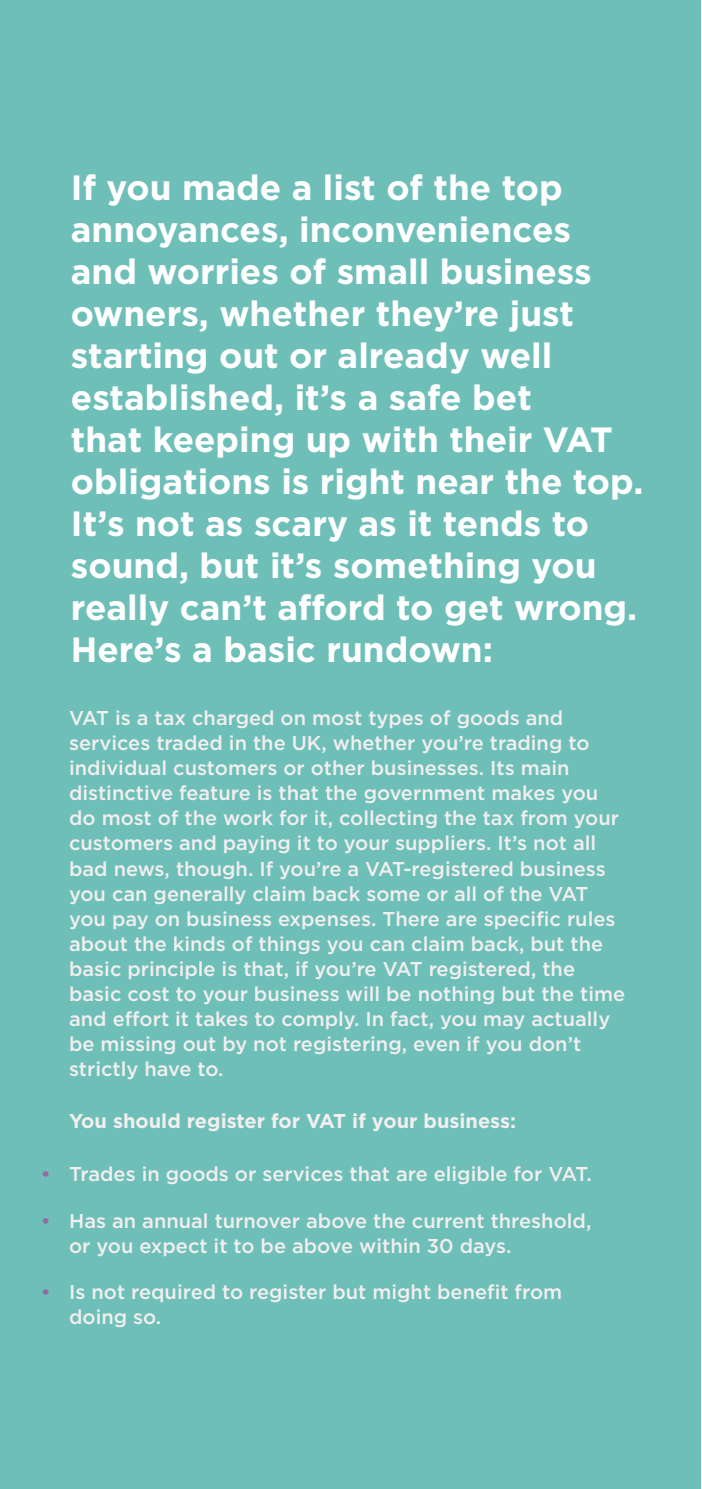
<style>
.page{position:relative;width:702px;height:1489px;background:#fff}
.page>*{position:absolute;margin:0;border:0;box-sizing:border-box;transform-origin:0 0}
.t1{font:700 35px/42px "Gotham";color:#fff}
.t2{font:500 20px/25px "Gotham";color:#f2efef}
.t3{font:700 20px "Gotham";color:#f2efef}
.s1{color:#906ca2}
</style>
<div class="page">
<div style="left:0;top:0;width:700px;height:1488px;background:#6fbfb9"></div>
<p class="t1" style="left:71px;top:166px;width:574px">If you made a list of the top annoyances, inconveniences and worries of small business owners, whether they’re just starting out or already well established, it’s a safe bet<br>that keeping up with their VAT obligations is right near the top.<br>It’s not as scary as it tends to sound, but it’s something you really can’t afford to get wrong.<br>Here’s a basic rundown:</p>
<p class="t2" style="left:69px;top:705px;width:557px">VAT is a tax charged on most types of goods and services traded in the UK, whether you’re trading to individual customers or other businesses. Its main distinctive feature is that the government makes you do most of the work for it, collecting the tax from your customers and paying it to your suppliers. It’s not all bad news, though. If you’re a VAT-registered business you can generally claim back some or all of the VAT you pay on business expenses. There are specific rules about the kinds of things you can claim back, but the basic principle is that, if you’re VAT registered, the basic cost to your business will be nothing but the time and effort it takes to comply. In fact, you may actually be missing out by not registering, even if you don’t strictly have to.</p>
<p class="t3" style="left:69px;top:1109px;width:448px">You should register for VAT if your business:</p>
<p class="t2" style="left:41px;top:1161px;width:552px"><span class="s1">•</span> Trades in goods or services that are eligible for VAT.</p>
<p class="t2" style="left:69px;top:1207px;width:523px;text-indent:-28px"><span class="s1">•</span> Has an annual turnover above the current threshold, or you expect it to be above within 30 days.</p>
<p class="t2" style="left:69px;top:1278px;width:494px;text-indent:-28px"><span class="s1">•</span> Is not required to register but might benefit from doing so.</p>
</div>
